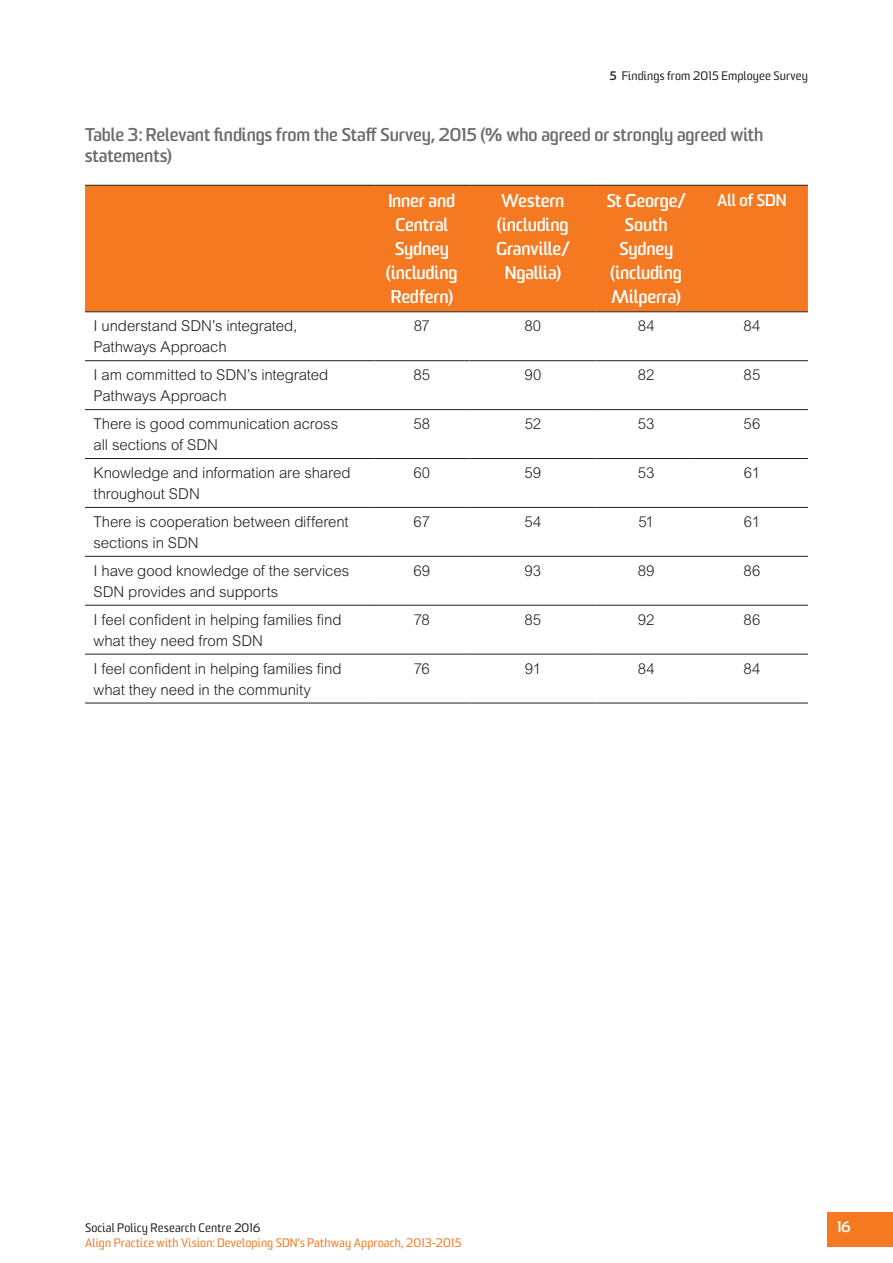
<style>
.page{position:relative;width:893px;height:1263px;background:#fff}
.page>*{position:absolute;margin:0;border:0;box-sizing:border-box;transform-origin:0 0}
.t1{font:700 18px/24px "Sommet";letter-spacing:-.01em;color:#fff;text-align:center}
.t2{font:700 18px/21px "Sommet";letter-spacing:-.01em;color:#6c6d70}
.t3{font:700 16.5px "Sommet";letter-spacing:-.005em;color:#fff}
.t4{font:300 15px/21px "Arial MT Std";letter-spacing:-.01em;color:#231f20}
.t5{font:700 15px "Sommet";color:#fff}
.t6{font:12px "Sommet";letter-spacing:.015em;color:#f47921}
.t7{font:12px "Sommet";letter-spacing:.01em;color:#231f20}
.s1{font-weight:700}
</style>
<div class="page">
<div style="left:828px;top:1212px;width:65px;height:35px;background:#f47921"></div>
<div style="left:85px;top:186px;width:723px;height:126px;background:#f47921"></div>
<svg style="left:85px;top:361px;width:723px;height:342px"></svg>
<hr style="left:85px;top:360px;width:289px;height:1px;background:#231f20">
<hr style="left:374px;top:360px;width:95px;height:1px;background:#231f20">
<hr style="left:469px;top:360px;width:127px;height:1px;background:#231f20">
<hr style="left:596px;top:360px;width:100px;height:1px;background:#231f20">
<hr style="left:696px;top:360px;width:112px;height:1px;background:#231f20">
<hr style="left:85px;top:409px;width:289px;height:1px;background:#231f20">
<hr style="left:374px;top:409px;width:95px;height:1px;background:#231f20">
<hr style="left:469px;top:409px;width:127px;height:1px;background:#231f20">
<hr style="left:596px;top:409px;width:100px;height:1px;background:#231f20">
<hr style="left:696px;top:409px;width:112px;height:1px;background:#231f20">
<hr style="left:85px;top:458px;width:289px;height:1px;background:#231f20">
<hr style="left:374px;top:458px;width:95px;height:1px;background:#231f20">
<hr style="left:469px;top:458px;width:127px;height:1px;background:#231f20">
<hr style="left:596px;top:458px;width:100px;height:1px;background:#231f20">
<hr style="left:696px;top:458px;width:112px;height:1px;background:#231f20">
<hr style="left:85px;top:507px;width:289px;height:1px;background:#231f20">
<hr style="left:374px;top:507px;width:95px;height:1px;background:#231f20">
<hr style="left:469px;top:507px;width:127px;height:1px;background:#231f20">
<hr style="left:596px;top:507px;width:100px;height:1px;background:#231f20">
<hr style="left:696px;top:507px;width:112px;height:1px;background:#231f20">
<hr style="left:85px;top:556px;width:289px;height:1px;background:#231f20">
<hr style="left:374px;top:556px;width:95px;height:1px;background:#231f20">
<hr style="left:469px;top:556px;width:127px;height:1px;background:#231f20">
<hr style="left:596px;top:556px;width:100px;height:1px;background:#231f20">
<hr style="left:696px;top:556px;width:112px;height:1px;background:#231f20">
<hr style="left:85px;top:605px;width:289px;height:1px;background:#231f20">
<hr style="left:374px;top:605px;width:95px;height:1px;background:#231f20">
<hr style="left:469px;top:605px;width:127px;height:1px;background:#231f20">
<hr style="left:596px;top:605px;width:100px;height:1px;background:#231f20">
<hr style="left:696px;top:605px;width:112px;height:1px;background:#231f20">
<hr style="left:85px;top:654px;width:289px;height:1px;background:#231f20">
<hr style="left:374px;top:654px;width:95px;height:1px;background:#231f20">
<hr style="left:469px;top:654px;width:127px;height:1px;background:#231f20">
<hr style="left:596px;top:654px;width:100px;height:1px;background:#231f20">
<hr style="left:696px;top:654px;width:112px;height:1px;background:#231f20">
<hr style="left:85px;top:703px;width:289px;height:1px;background:#231f20">
<hr style="left:374px;top:703px;width:95px;height:1px;background:#231f20">
<hr style="left:469px;top:703px;width:127px;height:1px;background:#231f20">
<hr style="left:596px;top:703px;width:100px;height:1px;background:#231f20">
<hr style="left:696px;top:703px;width:112px;height:1px;background:#231f20">
<hr style="left:85px;top:185px;width:289px;height:1px;background:#231f20">
<hr style="left:374px;top:185px;width:95px;height:1px;background:#231f20">
<hr style="left:469px;top:185px;width:127px;height:1px;background:#231f20">
<hr style="left:596px;top:185px;width:100px;height:1px;background:#231f20">
<hr style="left:696px;top:185px;width:112px;height:1px;background:#231f20">
<hr style="left:85px;top:312px;width:289px;height:1px;background:#231f20">
<hr style="left:374px;top:312px;width:95px;height:1px;background:#231f20">
<hr style="left:469px;top:312px;width:127px;height:1px;background:#231f20">
<hr style="left:596px;top:312px;width:100px;height:1px;background:#231f20">
<hr style="left:696px;top:312px;width:112px;height:1px;background:#231f20">
<p class="t7" style="left:610px;top:68px;width:200px"><span class="s1">5</span> Findings from 2015 Employee Survey</p>
<p class="t2" style="left:85px;top:125px;width:680px">Table 3: Relevant findings from the Staff Survey, 2015 (% who agreed or strongly agreed with statements)</p>
<p class="t1" style="left:386px;top:190px;width:73px">Inner and<br>Central<br>Sydney (including<br>Redfern)</p>
<p class="t1" style="left:496px;top:190px;width:75px">Western (including<br>Granville/<br>Ngallia)</p>
<p class="t1" style="left:606px;top:190px;width:81px">St George/<br>South<br>Sydney (including<br>Milperra)</p>
<p class="t3" style="left:717px;top:190px;width:71px">All of SDN</p>
<p class="t4" style="left:94px;top:315px;width:205px">I understand SDN’s integrated,<br>Pathways Approach</p>
<p class="t4" style="left:414px;top:315px;width:18px">87</p>
<p class="t4" style="left:524px;top:315px;width:18px">80</p>
<p class="t4" style="left:638px;top:315px;width:18px">84</p>
<p class="t4" style="left:743px;top:315px;width:18px">84</p>
<p class="t4" style="left:94px;top:364px;width:236px">I am committed to SDN’s integrated<br>Pathways Approach</p>
<p class="t4" style="left:413px;top:364px;width:18px">85</p>
<p class="t4" style="left:524px;top:364px;width:18px">90</p>
<p class="t4" style="left:638px;top:364px;width:18px">82</p>
<p class="t4" style="left:744px;top:364px;width:18px">85</p>
<p class="t4" style="left:94px;top:413px;width:246px">There is good communication across all sections of SDN</p>
<p class="t4" style="left:413px;top:413px;width:18px">58</p>
<p class="t4" style="left:525px;top:413px;width:18px">52</p>
<p class="t4" style="left:638px;top:413px;width:18px">53</p>
<p class="t4" style="left:744px;top:413px;width:18px">56</p>
<p class="t4" style="left:94px;top:462px;width:258px">Knowledge and information are shared throughout SDN</p>
<p class="t4" style="left:413px;top:462px;width:18px">60</p>
<p class="t4" style="left:525px;top:462px;width:18px">59</p>
<p class="t4" style="left:638px;top:462px;width:18px">53</p>
<p class="t4" style="left:744px;top:462px;width:18px">61</p>
<p class="t4" style="left:94px;top:511px;width:257px">There is cooperation between different sections in SDN</p>
<p class="t4" style="left:414px;top:511px;width:18px">67</p>
<p class="t4" style="left:524px;top:511px;width:18px">54</p>
<p class="t4" style="left:638px;top:511px;width:17px">51</p>
<p class="t4" style="left:744px;top:511px;width:18px">61</p>
<p class="t4" style="left:94px;top:560px;width:257px">I have good knowledge of the services<br>SDN provides and supports</p>
<p class="t4" style="left:413px;top:560px;width:18px">69</p>
<p class="t4" style="left:525px;top:560px;width:18px">93</p>
<p class="t4" style="left:638px;top:560px;width:18px">89</p>
<p class="t4" style="left:743px;top:560px;width:18px">86</p>
<p class="t4" style="left:94px;top:609px;width:249px">I feel confident in helping families find what they need from SDN</p>
<p class="t4" style="left:414px;top:609px;width:18px">78</p>
<p class="t4" style="left:524px;top:609px;width:18px">85</p>
<p class="t4" style="left:638px;top:609px;width:18px">92</p>
<p class="t4" style="left:743px;top:609px;width:18px">86</p>
<p class="t4" style="left:94px;top:658px;width:249px">I feel confident in helping families find what they need in the community</p>
<p class="t4" style="left:414px;top:658px;width:18px">76</p>
<p class="t4" style="left:525px;top:658px;width:18px">91</p>
<p class="t4" style="left:638px;top:658px;width:18px">84</p>
<p class="t4" style="left:743px;top:658px;width:18px">84</p>
<p class="t7" style="left:85px;top:1220px;width:177px">Social Policy Research Centre 2016</p>
<p class="t6" style="left:85px;top:1235px;width:378px">Align Practice with Vision: Developing SDN’s Pathway Approach, 2013-2015</p>
<p class="t5" style="left:836px;top:1217px;width:16px">16</p>
</div>
